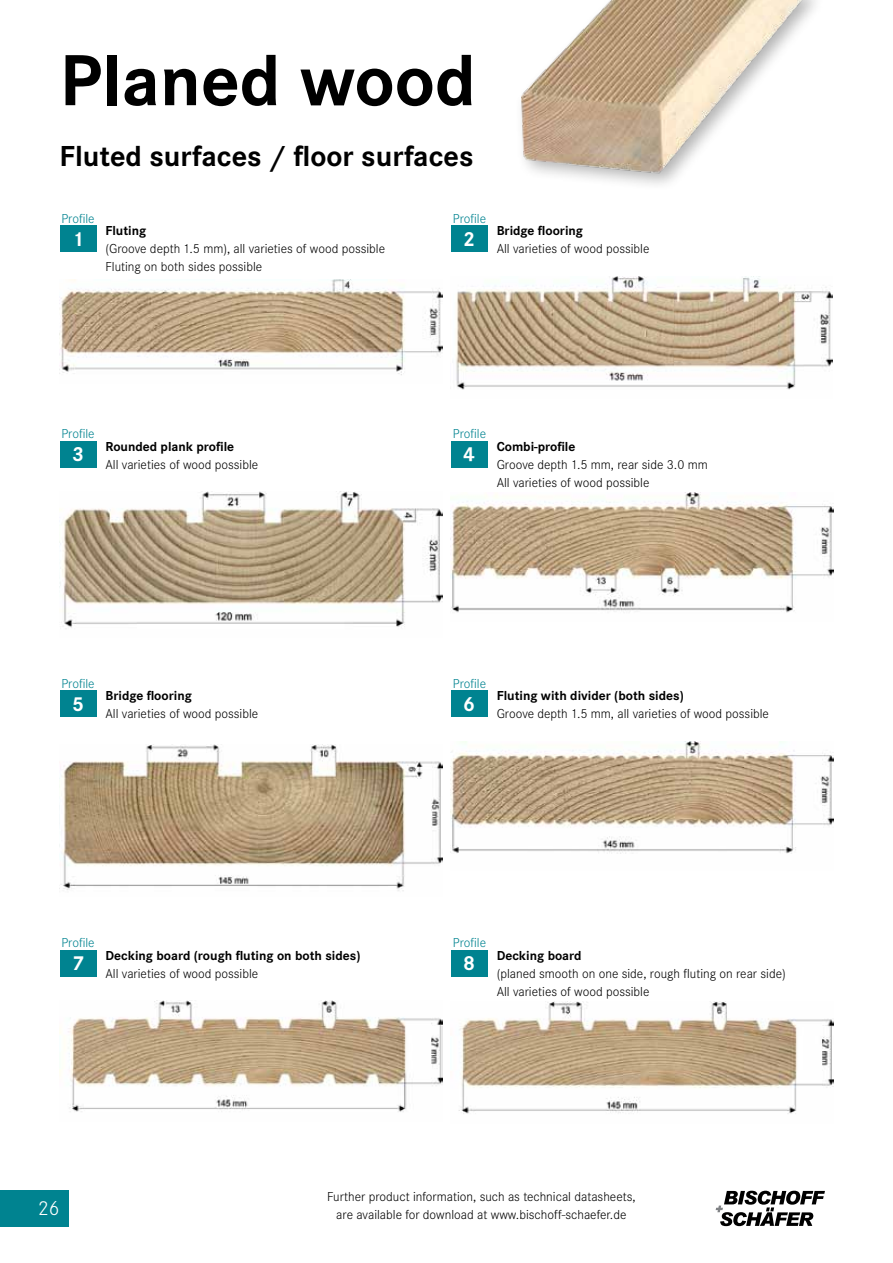
<style>
.page{position:relative;width:893px;height:1263px;background:#fff}
.page>*{position:absolute;margin:0;border:0;box-sizing:border-box;transform-origin:0 0}
.t1{font:700 75px "Corporate S";color:#000}
.t2{font:700 30px "Corporate S";color:#000}
.t3{font:700 21px "Corporate S";color:#fff}
.t4{font:300 21px "Corporate S";color:#fff}
.t5{font:300 13.5px/18px "Corporate S";color:#000}
.t6{font:700 13.5px "Corporate S";color:#000}
.t7{font:300 13.5px "Corporate S";color:#008390}
</style>
<div class="page">
<div style="left:60px;top:225px;width:37px;height:27px;background:#008390"></div>
<div style="left:451px;top:225px;width:37px;height:27px;background:#008390"></div>
<img style="left:60px;top:280px;width:382px;height:95px">
<img style="left:456px;top:277px;width:376px;height:113px">
<div style="left:60px;top:690px;width:37px;height:27px;background:#008390"></div>
<div style="left:451px;top:690px;width:37px;height:27px;background:#008390"></div>
<img style="left:60px;top:745px;width:382px;height:146px">
<img style="left:451px;top:742px;width:382px;height:112px">
<div style="left:60px;top:441px;width:37px;height:26px;background:#008390"></div>
<div style="left:451px;top:441px;width:37px;height:26px;background:#008390"></div>
<img style="left:60px;top:491px;width:382px;height:138px">
<img style="left:451px;top:492px;width:382px;height:121px">
<div style="left:60px;top:950px;width:37px;height:26px;background:#008390"></div>
<div style="left:451px;top:950px;width:37px;height:26px;background:#008390"></div>
<img style="left:60px;top:1000px;width:382px;height:112px">
<img style="left:458px;top:1001px;width:375px;height:113px">
<img style="left:521px;top:0;width:295px;height:185px">
<svg style="left:716px;top:1191px;width:109px;height:35px"></svg>
<div style="left:0;top:1191px;width:68px;height:36px;background:#008390"></div>
<h1 class="t1" style="left:60px;top:37px;width:418px">Planed wood</h1>
<h2 class="t2" style="left:60px;top:139px;width:416px">Fluted surfaces / floor surfaces</h2>
<p class="t7" style="left:61px;top:211px;width:35px">Profile</p>
<p class="t7" style="left:453px;top:211px;width:35px">Profile</p>
<p class="t6" style="left:105px;top:223px;width:42px">Fluting</p>
<p class="t5" style="left:105px;top:240px;width:281px">(Groove depth 1.5 mm), all varieties of wood possible<br>Fluting on both sides possible</p>
<h3 class="t3" style="left:72px;top:227px;width:13px">1</h3>
<h3 class="t3" style="left:463px;top:227px;width:13px">2</h3>
<p class="t6" style="left:497px;top:223px;width:88px">Bridge flooring</p>
<p class="t5" style="left:497px;top:240px;width:154px">All varieties of wood possible</p>
<p class="t7" style="left:61px;top:426px;width:35px">Profile</p>
<p class="t7" style="left:453px;top:426px;width:35px">Profile</p>
<p class="t6" style="left:105px;top:438px;width:130px">Rounded plank profile</p>
<p class="t5" style="left:105px;top:455px;width:154px">All varieties of wood possible</p>
<h3 class="t3" style="left:72px;top:442px;width:13px">3</h3>
<h3 class="t3" style="left:463px;top:442px;width:13px">4</h3>
<p class="t6" style="left:497px;top:438px;width:80px">Combi-profile</p>
<p class="t5" style="left:497px;top:455px;width:213px">Groove depth 1.5 mm, rear side 3.0 mm<br>All varieties of wood possible</p>
<p class="t7" style="left:61px;top:676px;width:35px">Profile</p>
<p class="t7" style="left:453px;top:676px;width:35px">Profile</p>
<p class="t6" style="left:105px;top:688px;width:88px">Bridge flooring</p>
<p class="t5" style="left:105px;top:705px;width:154px">All varieties of wood possible</p>
<h3 class="t3" style="left:72px;top:692px;width:13px">5</h3>
<h3 class="t3" style="left:463px;top:692px;width:13px">6</h3>
<p class="t6" style="left:497px;top:688px;width:189px">Fluting with divider (both sides)</p>
<p class="t5" style="left:497px;top:705px;width:274px">Groove depth 1.5 mm, all varieties of wood possible</p>
<p class="t7" style="left:61px;top:935px;width:35px">Profile</p>
<p class="t7" style="left:453px;top:935px;width:35px">Profile</p>
<p class="t6" style="left:105px;top:947px;width:257px">Decking board (rough fluting on both sides)</p>
<p class="t5" style="left:105px;top:964px;width:154px">All varieties of wood possible</p>
<h3 class="t3" style="left:72px;top:951px;width:13px">7</h3>
<h3 class="t3" style="left:463px;top:951px;width:13px">8</h3>
<p class="t6" style="left:497px;top:947px;width:86px">Decking board</p>
<p class="t5" style="left:497px;top:964px;width:291px">(planed smooth on one side, rough fluting on rear side)<br>All varieties of wood possible</p>
<p class="t5" style="left:327px;top:1187px;width:310px">Further product information, such as technical datasheets,</p>
<h3 class="t4" style="left:38px;top:1196px;width:23px">26</h3>
<p class="t5" style="left:336px;top:1205px;width:292px">are available for download at www.bischoff-schaefer.de</p>
</div>
